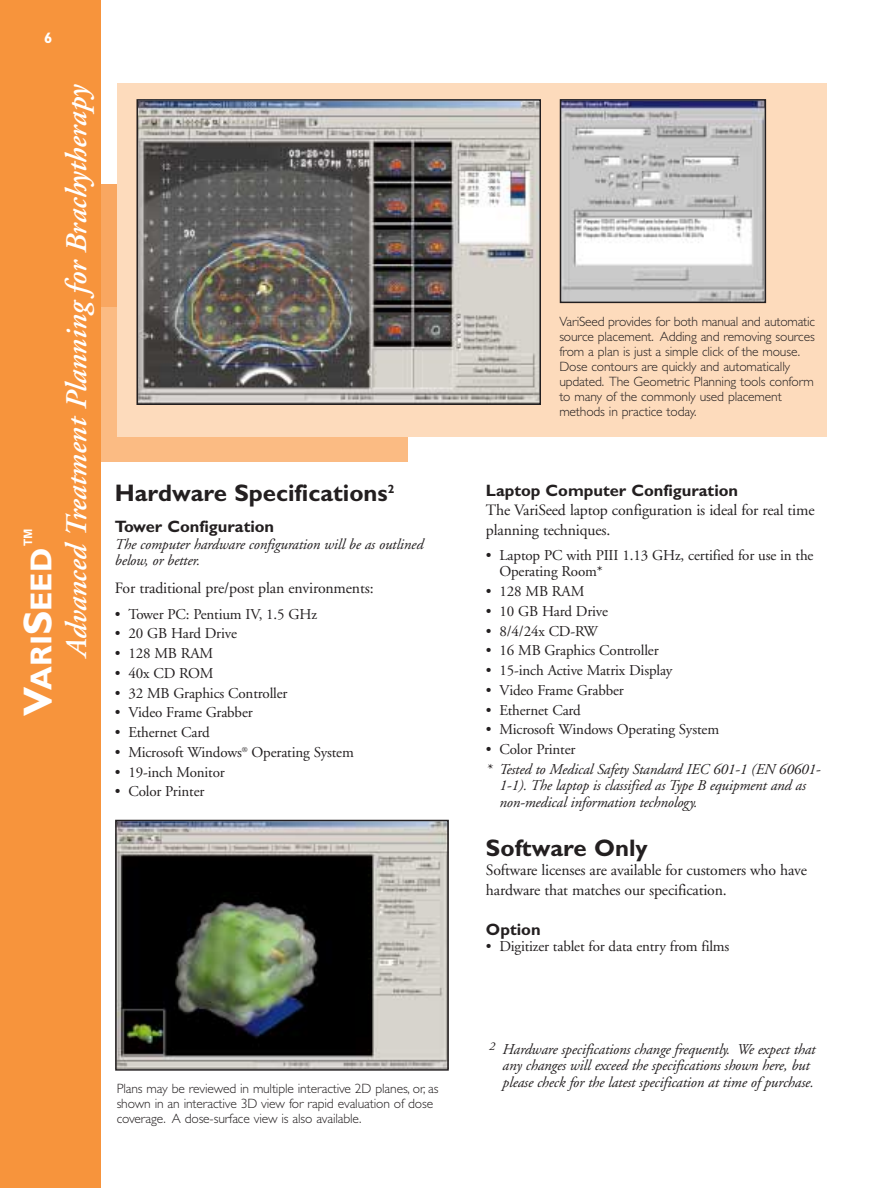
<style>
.page{position:relative;width:891px;height:1188px;background:#fff}
.page>*{position:absolute;margin:0;border:0;box-sizing:border-box;transform-origin:0 0}
.t1{font:700 30.3px "Gill Sans";color:#fff}
.t2{font:italic 600 30px "Adobe Garamond";color:#fff}
.t3{font:700 24px "Gill Sans";color:#231f20}
.t4{font:700 16.5px "Gill Sans";color:#231f20}
.t5{font:15.75px/19.5px "Adobe Garamond";letter-spacing:-.01em;color:#231f20}
.t6{font:15px/16.5px "Adobe Garamond";letter-spacing:-.01em;color:#231f20}
.t7{font:italic 15px/16.5px "Adobe Garamond";letter-spacing:-.01em;color:#231f20}
.t8{font:700 15px "Gill Sans";color:#fff}
.t9{font:300 13.5px/15px "Gill Sans";letter-spacing:-.01em;color:#231f20}
.s1{font-size:40.5px}
</style>
<div class="page">
<div style="left:52px;top:184px;width:309px;height:166px;background:#f9a761"></div>
<div style="left:88px;top:307px;width:320px;height:155px;background:#fbbb83"></div>
<div style="left:0;top:0;width:101px;height:1188px;background:#f7943c"></div>
<div style="left:117px;top:83px;width:709px;height:353px;background:#fddbbc"></div>
<img style="left:118px;top:823px;width:328px;height:245px">
<div style="left:115px;top:820px;width:334px;height:251px;border:2px solid #231f20"></div>
<img style="left:139px;top:102px;width:399px;height:300px">
<div style="left:136px;top:99px;width:405px;height:306px;border:2px solid #231f20"></div>
<img style="left:563px;top:102px;width:200px;height:198px">
<div style="left:560px;top:99px;width:206px;height:204px;border:2px solid #231f20"></div>
<p class="t8" style="left:44px;top:33px;width:10px">6</p>
<h1 class="t1" style="left:31px;top:716px;width:191px;rotate:-90deg"><span class="s1">V</span>ARI<span class="s1">S</span>EED<sup>™</sup></h1>
<h2 class="t2" style="left:65px;top:657px;width:573px;rotate:-90deg">Advanced Treatment Planning for Brachytherapy</h2>
<h3 class="t3" style="left:115px;top:484px;width:281px">Hardware Specifications<sup>2</sup></h3>
<p class="t4" style="left:115px;top:521px;width:161px">Tower Configuration</p>
<p class="t7" style="left:115px;top:537px;width:310px">The computer hardware configuration will be as outlined below, or better.</p>
<p class="t5" style="left:115px;top:580px;width:260px">For traditional pre/post plan environments:</p>
<p class="t6" style="left:115px;top:607px;width:204px">• Tower PC: Pentium IV, 1.5 GHz</p>
<p class="t6" style="left:115px;top:627px;width:124px">• 20 GB Hard Drive</p>
<p class="t6" style="left:115px;top:646px;width:100px">• 128 MB RAM</p>
<p class="t6" style="left:115px;top:666px;width:100px">• 40x CD ROM</p>
<p class="t6" style="left:115px;top:686px;width:174px">• 32 MB Graphics Controller</p>
<p class="t6" style="left:115px;top:706px;width:139px">• Video Frame Grabber</p>
<p class="t6" style="left:115px;top:725px;width:96px">• Ethernet Card</p>
<p class="t6" style="left:115px;top:745px;width:240px">• Microsoft Windows<sup>®</sup> Operating System</p>
<p class="t6" style="left:115px;top:765px;width:111px">• 19-inch Monitor</p>
<p class="t6" style="left:115px;top:785px;width:91px">• Color Printer</p>
<p class="t9" style="left:117px;top:1083px;width:324px">Plans may be reviewed in multiple interactive 2D planes, or, as shown in an interactive 3D view for rapid evaluation of dose coverage. A dose-surface view is also available.</p>
<p class="t9" style="left:559px;top:315px;width:257px">VariSeed provides for both manual and automatic source placement. Adding and removing sources from a plan is just a simple click of the mouse.<br>Dose contours are quickly and automatically updated. The Geometric Planning tools conform to many of the commonly used placement methods in practice today.</p>
<p class="t4" style="left:486px;top:484px;width:254px">Laptop Computer Configuration</p>
<p class="t5" style="left:486px;top:502px;width:330px">The VariSeed laptop configuration is ideal for real time planning techniques.</p>
<p class="t6" style="left:499px;top:548px;width:316px;text-indent:-14px">• Laptop PC with PIII 1.13 GHz, certified for use in the<br>Operating Room*</p>
<p class="t6" style="left:486px;top:584px;width:100px">• 128 MB RAM</p>
<p class="t6" style="left:486px;top:604px;width:124px">• 10 GB Hard Drive</p>
<p class="t6" style="left:486px;top:624px;width:114px">• 8/4/24x CD-RW</p>
<p class="t6" style="left:486px;top:644px;width:174px">• 16 MB Graphics Controller</p>
<p class="t6" style="left:486px;top:663px;width:188px">• 15-inch Active Matrix Display</p>
<p class="t6" style="left:486px;top:683px;width:139px">• Video Frame Grabber</p>
<p class="t6" style="left:486px;top:703px;width:96px">• Ethernet Card</p>
<p class="t6" style="left:486px;top:723px;width:235px">• Microsoft Windows Operating System</p>
<p class="t6" style="left:486px;top:742px;width:91px">• Color Printer</p>
<p class="t7" style="left:499px;top:762px;width:323px;text-indent:-14px">* Tested to Medical Safety Standard IEC 601-1 (EN 60601-<br>1-1). The laptop is classified as Type B equipment and as non-medical information technology.</p>
<h3 class="t3" style="left:486px;top:839px;width:163px">Software Only</h3>
<p class="t5" style="left:486px;top:862px;width:323px">Software licenses are available for customers who have hardware that matches our specification.</p>
<p class="t4" style="left:486px;top:923px;width:56px">Option</p>
<p class="t6" style="left:486px;top:940px;width:245px">• Digitizer tablet for data entry from films</p>
<p class="t7" style="left:503px;top:1042px;width:314px;text-indent:-14px"><sup>2</sup> Hardware specifications change frequently. We expect that any changes will exceed the specifications shown here, but please check for the latest specification at time of purchase.</p>
</div>
